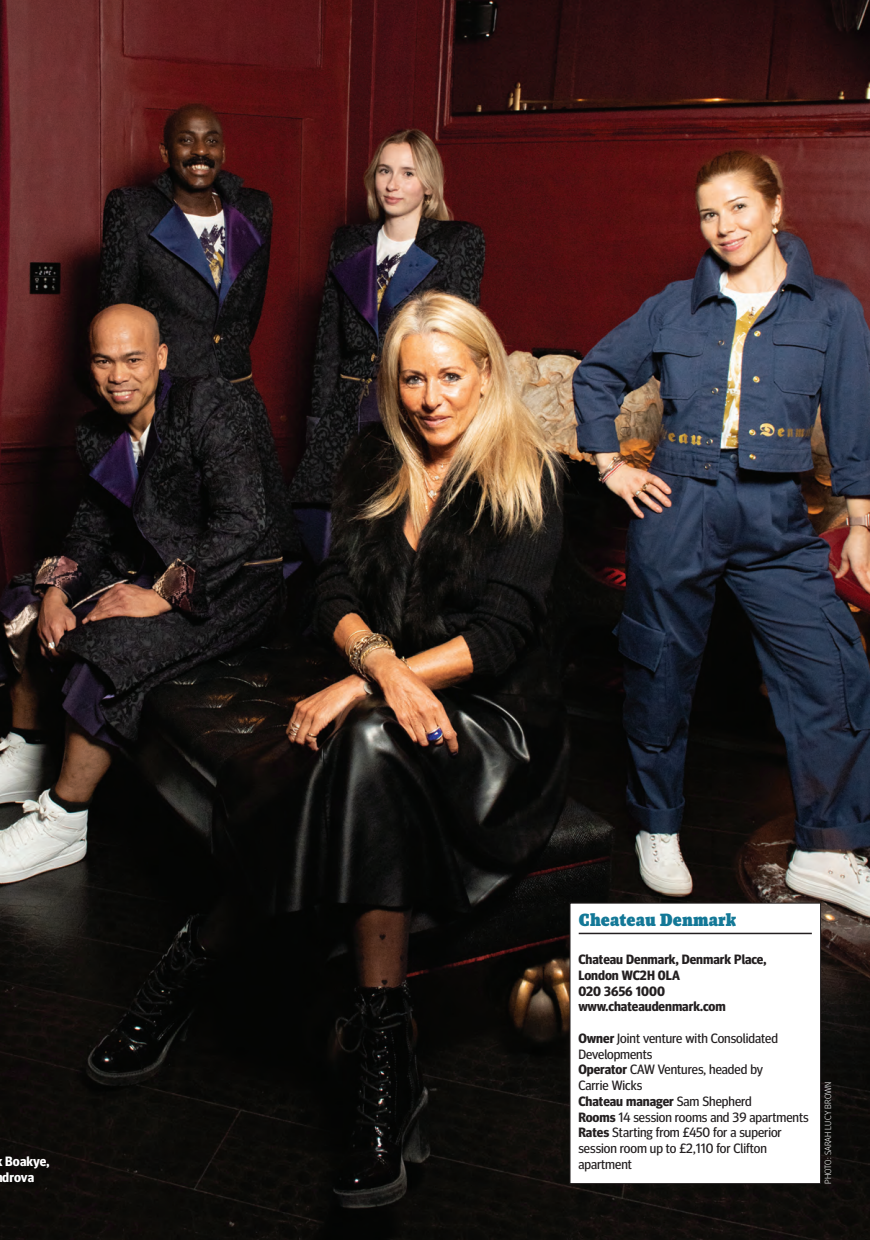
<style>
.page{position:relative;width:870px;height:1240px;background:#fff}
.page>*{position:absolute;margin:0;border:0;box-sizing:border-box;transform-origin:0 0}
.t1{font:900 18px "Absara Head OT";letter-spacing:.01em;color:#137897}
.t2{font:13.5px/15.8px "Meta Headline OT";color:#231f20}
.t3{font:700 13.5px/15.8px "Meta Headline OT";color:#231f20}
.t4{font:700 13.5px "Meta Headline OT";letter-spacing:.01em;color:#fff}
.t5{font:300 9px "Meta Headline OT";letter-spacing:.01em;color:#fff}
.s1{font-weight:700}
</style>
<div class="page">
<img style="left:0;top:0;width:870px;height:1240px">
<div style="left:570px;top:903px;width:250px;height:280px;background:#fff"></div>
<hr style="left:579px;top:933px;width:233px;height:1px;background:#231f20">
<div style="left:570px;top:903px;width:251px;height:281px;border:1px solid #231f20"></div>
<h1 class="t1" style="left:579px;top:909px;width:159px">Cheateau Denmark</h1>
<p class="t3" style="left:578px;top:951px;width:190px">Chateau Denmark, Denmark Place,<br>London WC2H 0LA<br>020 3656 1000 www.chateaudenmark.com</p>
<p class="t2" style="left:578px;top:1030px;width:232px"><span class="s1">Owner</span> Joint venture with Consolidated<br>Developments<br><span class="s1">Operator</span> CAW Ventures, headed by<br>Carrie Wicks<br><span class="s1">Chateau manager</span> Sam Shepherd<br><span class="s1">Rooms</span> 14 session rooms and 39 apartments<br><span class="s1">Rates</span> Starting from £450 for a superior session room up to £2,110 for Clifton</p>
<p class="t4" style="left:5px;top:1153px;width:46px">Boakye,</p>
<p class="t2" style="left:578px;top:1156px;width:55px">apartment</p>
<p class="t4" style="left:2px;top:1169px;width:33px">drova</p>
<p class="t5" style="left:823px;top:1184px;width:104px;rotate:-90deg">PHOTO: SARAH LUCY BROWN</p>
</div>
